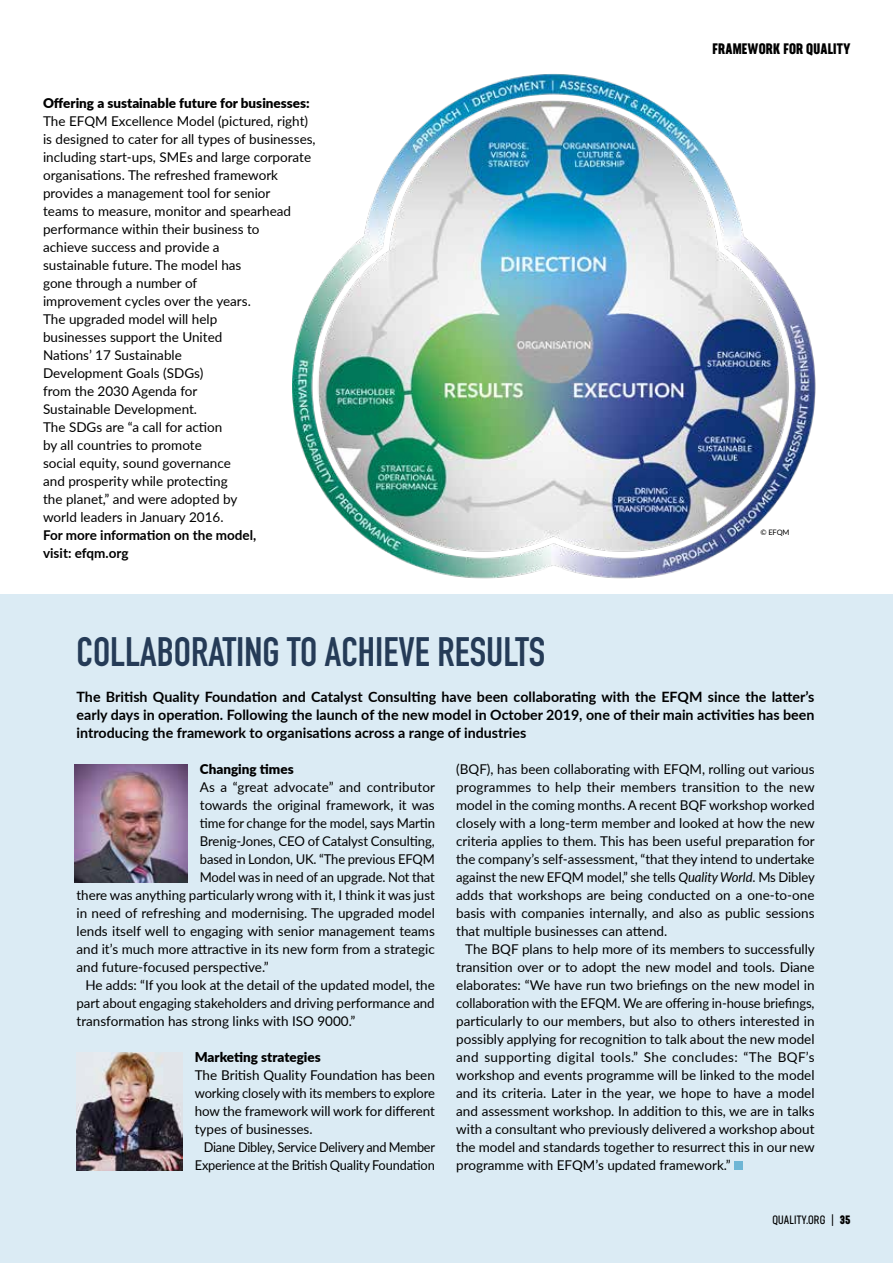
<style>
.page{position:relative;width:893px;height:1263px;background:#fff}
.page>*{position:absolute;margin:0;border:0;box-sizing:border-box;transform-origin:0 0}
.t1{font:700 40.5px "DIN Condensed";color:#253b57}
.t2{font:700 15px "Neusa Next Std Compact";letter-spacing:.01em;color:#000}
.t3{font:700 14.25px/18px "Lato";color:#000;text-align:justify}
.t4{font:13.5px/18px "Lato";color:#000;text-align:justify}
.t5{font:13.5px/18px "Lato";color:#000;text-align:right;scale:.94 1}
.t6{font:900 13.5px "Lato";color:#000}
.t7{font:700 13.5px/18px "Lato";color:#000}
.t8{font:13.5px "Lato";color:#000;scale:.96 1}
.t9{font:12px "Neusa Next Std Compact";letter-spacing:.01em;color:#000}
.t10{font:7.5px "Lato";color:#000}
.s1{font-style:italic}
.s2{font-weight:700}
</style>
<div class="page">
<div style="left:0;top:594px;width:893px;height:669px;background:#dbebf4"></div>
<img style="left:293px;top:74px;width:523px;height:505px">
<div style="left:734px;top:1161px;width:8px;height:9px;background:#6eb6d5"></div>
<img style="left:75px;top:764px;width:112px;height:118px">
<img style="left:77px;top:1052px;width:105px;height:118px">
<p class="t2" style="left:712px;top:39px;width:140px">FRAMEWORK FOR QUALITY</p>
<p class="t6" style="left:43px;top:93px;width:268px">Offering a sustainable future for businesses:</p>
<p class="t4" style="left:43px;top:112px;width:274px;text-align:left">The EFQM Excellence Model (pictured, right) is designed to cater for all types of businesses, including start-ups, SMEs and large corporate organisations. The refreshed framework provides a management tool for senior<br>teams to measure, monitor and spearhead performance within their business to<br>achieve success and provide a<br>sustainable future. The model has<br>gone through a number of<br>improvement cycles over the years.<br>The upgraded model will help<br>businesses support the United<br>Nations’ 17 Sustainable<br>Development Goals (SDGs)<br>from the 2030 Agenda for<br>Sustainable Development.<br>The SDGs are “a call for action<br>by all countries to promote<br>social equity, sound governance<br>and prosperity while protecting<br>the planet,” and were adopted by<br>world leaders in January 2016.</p>
<p class="t7" style="left:43px;top:525px;width:215px">For more information on the model, visit: efqm.org</p>
<p class="t10" style="left:761px;top:527px;width:30px">© EFQM</p>
<h1 class="t1" style="left:77px;top:625px;width:470px">COLLABORATING TO ACHIEVE RESULTS</h1>
<p class="t3" style="left:77px;top:687px;width:739px">The British Quality Foundation and Catalyst Consulting have been collaborating with the EFQM since the latter’s early days in operation. Following the launch of the new model in October 2019, one of their main activities has been introducing the framework to organisations across a range of industries</p>
<p class="t6" style="left:200px;top:759px;width:95px">Changing times</p>
<p class="t4" style="left:200px;top:778px;width:237px">As a “great advocate” and contributor</p>
<p class="t4" style="left:200px;top:796px;width:236px">towards the original framework, it was</p>
<p class="t4" style="left:200px;top:814px;width:237px">time for change for the model, says Martin</p>
<p class="t4" style="left:200px;top:832px;width:236px">Brenig-Jones, CEO of Catalyst Consulting,</p>
<p class="t8" style="left:200px;top:849px;width:246px">based in London, UK. “The previous EFQM</p>
<p class="t4" style="left:200px;top:868px;width:237px">Model was in need of an upgrade. Not that</p>
<p class="t4" style="left:77px;top:886px;width:360px">there was anything particularly wrong with it, I think it was just</p>
<p class="t4" style="left:77px;top:904px;width:360px">in need of refreshing and modernising. The upgraded model</p>
<p class="t4" style="left:77px;top:922px;width:360px">lends itself well to engaging with senior management teams</p>
<p class="t4" style="left:77px;top:940px;width:360px">and it’s much more attractive in its new form from a strategic</p>
<p class="t4" style="left:77px;top:958px;width:194px">and future-focused perspective.”</p>
<p class="t4" style="left:86px;top:976px;width:351px">He adds: “If you look at the detail of the updated model, the</p>
<p class="t4" style="left:77px;top:994px;width:360px">part about engaging stakeholders and driving performance and</p>
<p class="t4" style="left:77px;top:1012px;width:280px">transformation has strong links with ISO 9000.”</p>
<p class="t6" style="left:195px;top:1047px;width:128px">Marketing strategies</p>
<p class="t4" style="left:195px;top:1066px;width:242px">The British Quality Foundation has been working closely with its members to explore how the framework will work for different types of businesses.</p>
<p class="t5" style="left:195px;top:1138px;width:257px">Diane Dibley, Service Delivery and Member<br>Experience at the British Quality Foundation</p>
<p class="t4" style="left:456px;top:760px;width:360px">(BQF), has been collaborating with EFQM, rolling out various programmes to help their members transition to the new model in the coming months. A recent BQF workshop worked closely with a long-term member and looked at how the new criteria applies to them. This has been useful preparation for the company’s self-assessment, “that they intend to undertake against the new EFQM model,” she tells <span class="s1">Quality World</span>. Ms Dibley adds that workshops are being conducted on a one-to-one basis with companies internally, and also as public sessions that multiple businesses can attend.</p>
<p class="t4" style="left:456px;top:940px;width:360px;text-indent:9px">The BQF plans to help more of its members to successfully transition over or to adopt the new model and tools. Diane elaborates: “We have run two briefings on the new model in collaboration with the EFQM. We are offering in-house briefings, particularly to our members, but also to others interested in possibly applying for recognition to talk about the new model and supporting digital tools.” She concludes: “The BQF’s workshop and events programme will be linked to the model and its criteria. Later in the year, we hope to have a model and assessment workshop. In addition to this, we are in talks with a consultant who previously delivered a workshop about the model and standards together to resurrect this in our new programme with EFQM’s updated framework.”</p>
<p class="t9" style="left:772px;top:1212px;width:80px">QUALITY.ORG | <span class="s2">35</span></p>
</div>
